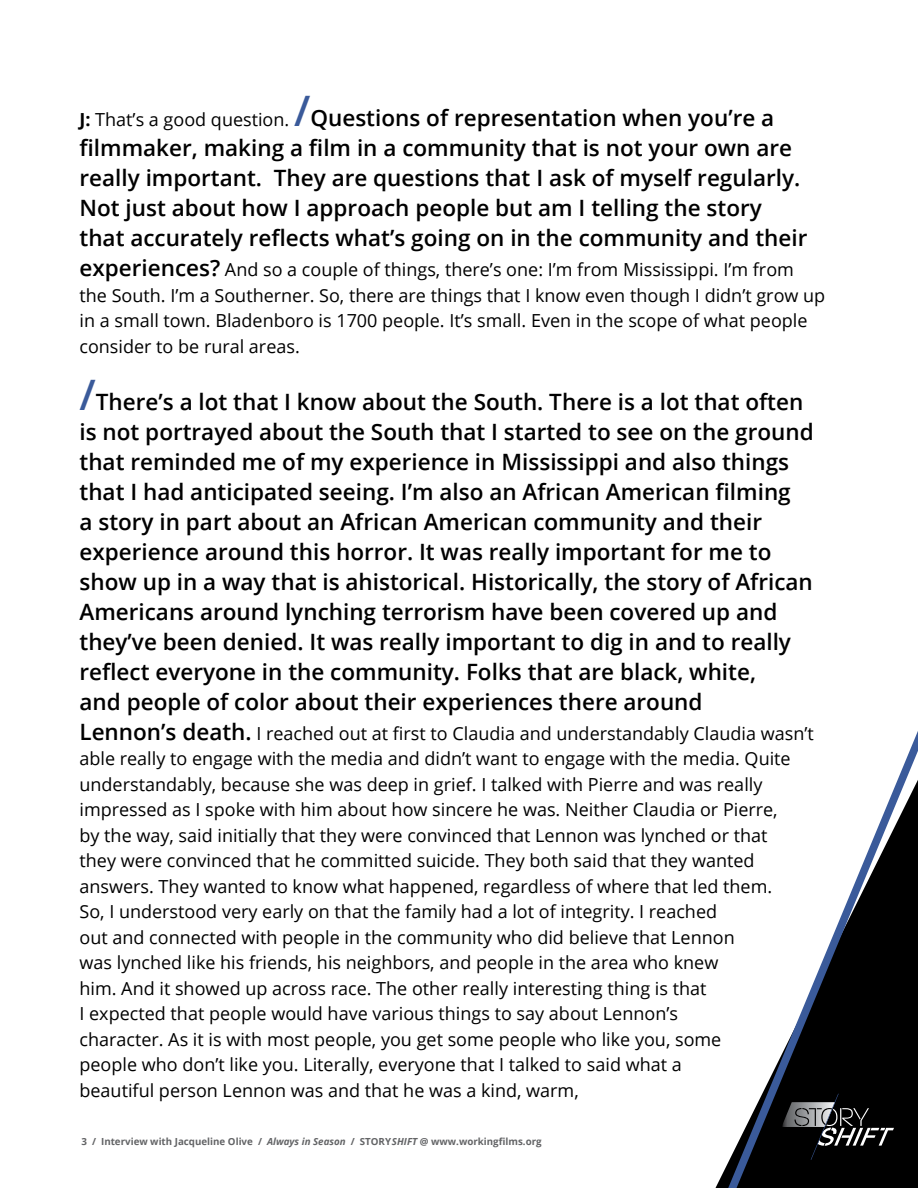
<style>
.page{position:relative;width:918px;height:1188px;background:#fff}
.page>*{position:absolute;margin:0;border:0;box-sizing:border-box;transform-origin:0 0}
.t1{font:600 22.5px/30px "Open Sans";color:#000}
.t2{font:18px/25.5px "Open Sans";color:#000}
.t3{font:700 9.75px "Open Sans";color:#636466}
.s1{font-size:42px;color:#3a5a9a}
.s2{font-weight:600;font-size:22.5px}
.s3{font-weight:700}
.s4{font-style:italic}
</style>
<div class="page">
<svg style="left:723px;top:731px;width:195px;height:457px"></svg>
<p class="t1" style="left:80px;top:103px;width:729px;text-indent:215px"><span class="s1">/</span>Questions of representation when you’re a filmmaker, making a film in a community that is not your own are really important. They are questions that I ask of myself regularly.<br>Not just about how I approach people but am I telling the story that accurately reflects what’s going on in the community and their</p>
<p class="t2" style="left:79px;top:257px;width:747px"><span class="s2">experiences?</span> And so a couple of things, there’s one: I’m from Mississippi. I’m from the South. I’m a Southerner. So, there are things that I know even though I didn’t grow up in a small town. Bladenboro is 1700 people. It’s small. Even in the scope of what people consider to be rural areas.</p>
<p class="t1" style="left:80px;top:386px;width:736px"><span class="s1">/</span>There’s a lot that I know about the South. There is a lot that often is not portrayed about the South that I started to see on the ground that reminded me of my experience in Mississippi and also things that I had anticipated seeing. I’m also an African American filming<br>a story in part about an African American community and their experience around this horror. It was really important for me to show up in a way that is ahistorical. Historically, the story of African Americans around lynching terrorism have been covered up and they’ve been denied. It was really important to dig in and to really reflect everyone in the community. Folks that are black, white,<br>and people of color about their experiences there around</p>
<p class="t2" style="left:80px;top:720px;width:736px"><span class="s2">Lennon’s death.</span> I reached out at first to Claudia and understandably Claudia wasn’t able really to engage with the media and didn’t want to engage with the media. Quite understandably, because she was deep in grief. I talked with Pierre and was really impressed as I spoke with him about how sincere he was. Neither Claudia or Pierre,<br>by the way, said initially that they were convinced that Lennon was lynched or that<br>they were convinced that he committed suicide. They both said that they wanted answers. They wanted to know what happened, regardless of where that led them.<br>So, I understood very early on that the family had a lot of integrity. I reached<br>out and connected with people in the community who did believe that Lennon<br>was lynched like his friends, his neighbors, and people in the area who knew<br>him. And it showed up across race. The other really interesting thing is that<br>I expected that people would have various things to say about Lennon’s<br>character. As it is with most people, you get some people who like you, some<br>people who don’t like you. Literally, everyone that I talked to said what a<br>beautiful person Lennon was and that he was a kind, warm,</p>
<p class="t2" style="left:80px;top:107px;width:211px"><span class="s3">J:</span> That’s a good question.</p>
<p class="t3" style="left:81px;top:1135px;width:462px">3 / Interview with Jacqueline Olive / <span class="s4">Always in Season</span> / STORY<span class="s4">SHIFT</span> @ www.workingfilms.org</p>
</div>
